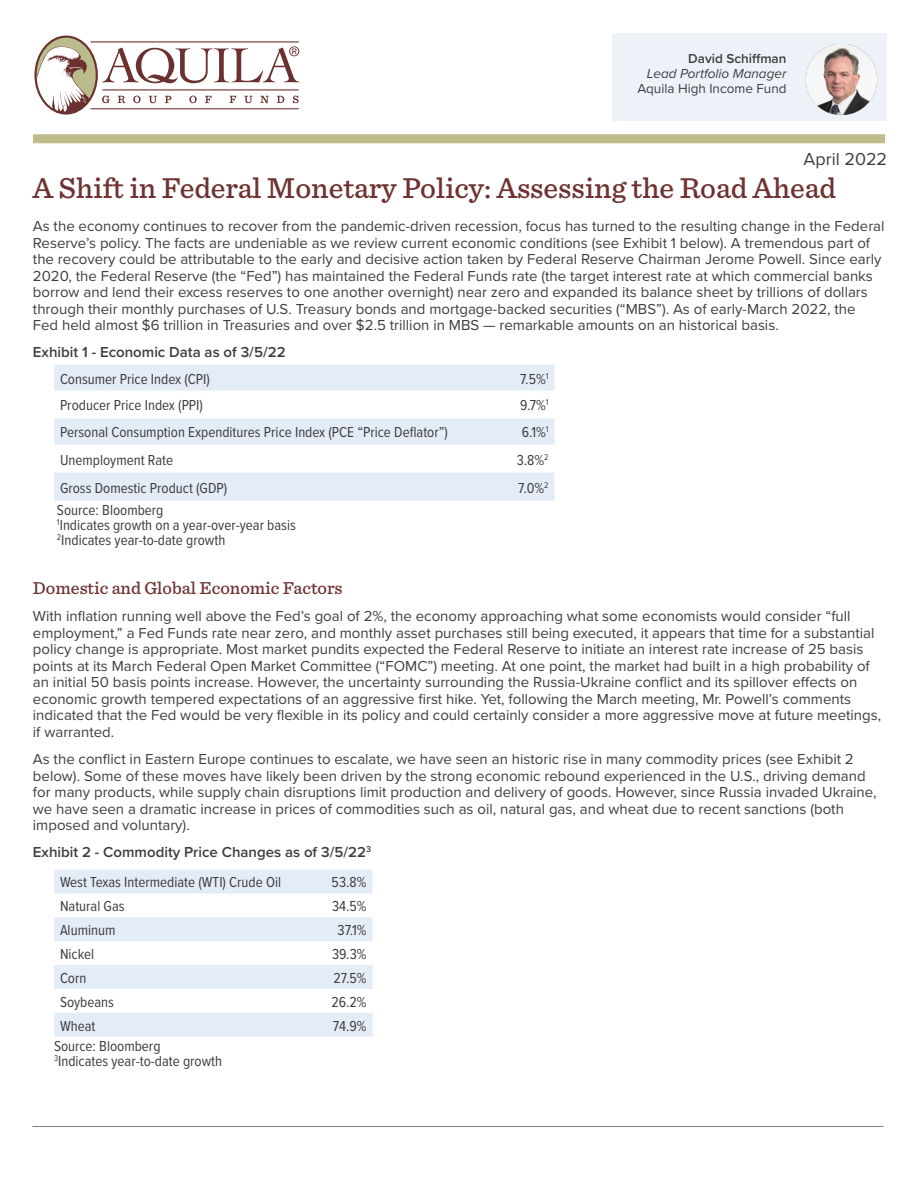
<style>
.page{position:relative;width:918px;height:1188px;background:#fff}
.page>*{position:absolute;margin:0;border:0;box-sizing:border-box;transform-origin:0 0}
.t1{font:500 30px "Sentinel";color:#6d3231}
.Text{font:500 18px "Sentinel";color:#6d3231}
.Text-2{font:18px "Proxima Nova";color:#3e3e3f}
.Text-3{font:15px/16.5px "Proxima Nova";color:#3e3e3f}
.Text-4{font:15px "Proxima Nova Cond";color:#3e3e3f}
.Text-5{font:600 15px "Proxima Nova";color:#3e3e3f}
.Text-6{font:italic 13.5px "Proxima Nova";color:#3e3e3f}
.Text-7{font:13.5px "Proxima Nova";color:#3e3e3f}
.Text-8{font:600 13.5px "Proxima Nova";color:#3e3e3f}
</style>
<div class="page">
<svg style="left:36px;top:37px;width:263px;height:77px"></svg>
<div style="left:33px;top:134px;width:852px;height:9px;background:#c0bb8b"></div>
<hr style="left:32px;top:1126px;width:851px;height:1px;background:#7c858c">
<div style="left:612px;top:33px;width:275px;height:88px;background:#edf2f9"></div>
<img style="left:805px;top:44px;width:73px;height:72px">
<svg style="left:54px;top:365px;width:501px;height:136px;fill:#e4ecf7"></svg>
<svg style="left:54px;top:870px;width:319px;height:167px;fill:#e4ecf7"></svg>
<p class="Text-8" style="left:688px;top:49px;width:100px">David Schiffman</p>
<p class="Text-6" style="left:647px;top:64px;width:141px">Lead Portfolio Manager</p>
<p class="Text-7" style="left:637px;top:79px;width:151px">Aquila High Income Fund</p>
<p class="Text-2" style="left:804px;top:145px;width:85px">April 2022</p>
<p class="t1" style="left:33px;top:165px;width:805px">A Shift in Federal Monetary Policy: Assessing the Road Ahead</p>
<p class="Text-3" style="left:33px;top:217px;width:853px">As the economy continues to recover from the pandemic-driven recession, focus has turned to the resulting change in the Federal Reserve’s policy. The facts are undeniable as we review current economic conditions (see Exhibit 1 below). A tremendous part of the recovery could be attributable to the early and decisive action taken by Federal Reserve Chairman Jerome Powell. Since early 2020, the Federal Reserve (the “Fed”) has maintained the Federal Funds rate (the target interest rate at which commercial banks borrow and lend their excess reserves to one another overnight) near zero and expanded its balance sheet by trillions of dollars through their monthly purchases of U.S. Treasury bonds and mortgage-backed securities (“MBS”). As of early-March 2022, the Fed held almost $6 trillion in Treasuries and over $2.5 trillion in MBS — remarkable amounts on an historical basis.</p>
<p class="Text-5" style="left:33px;top:341px;width:254px">Exhibit 1 - Economic Data as of 3/5/22</p>
<p class="Text-4" style="left:60px;top:367px;width:151px">Consumer Price Index (CPI)</p>
<p class="Text-4" style="left:520px;top:367px;width:30px">7.5%<sup>1</sup></p>
<p class="Text-4" style="left:60px;top:394px;width:145px">Producer Price Index (PPI)</p>
<p class="Text-4" style="left:520px;top:394px;width:30px">9.7%<sup>1</sup></p>
<p class="Text-4" style="left:60px;top:421px;width:390px">Personal Consumption Expenditures Price Index (PCE “Price Deflator”)</p>
<p class="Text-4" style="left:522px;top:421px;width:28px">6.1%<sup>1</sup></p>
<p class="Text-4" style="left:60px;top:448px;width:115px">Unemployment Rate</p>
<p class="Text-4" style="left:517px;top:448px;width:33px">3.8%<sup>2</sup></p>
<p class="Text-4" style="left:60px;top:477px;width:169px">Gross Domestic Product (GDP)</p>
<p class="Text-4" style="left:518px;top:477px;width:32px">7.0%<sup>2</sup></p>
<p class="Text-4" style="left:57px;top:499px;width:108px">Source: Bloomberg</p>
<p class="Text-4" style="left:57px;top:514px;width:240px"><sup>1</sup>Indicates growth on a year-over-year basis</p>
<p class="Text-4" style="left:57px;top:529px;width:170px"><sup>2</sup>Indicates year-to-date growth</p>
<p class="Text" style="left:33px;top:574px;width:311px">Domestic and Global Economic Factors</p>
<p class="Text-3" style="left:33px;top:607px;width:850px">With inflation running well above the Fed’s goal of 2%, the economy approaching what some economists would consider “full employment,” a Fed Funds rate near zero, and monthly asset purchases still being executed, it appears that time for a substantial policy change is appropriate. Most market pundits expected the Federal Reserve to initiate an interest rate increase of 25 basis points at its March Federal Open Market Committee (“FOMC”) meeting. At one point, the market had built in a high probability of an initial 50 basis points increase. However, the uncertainty surrounding the Russia-Ukraine conflict and its spillover effects on economic growth tempered expectations of an aggressive first hike. Yet, following the March meeting, Mr. Powell’s comments indicated that the Fed would be very flexible in its policy and could certainly consider a more aggressive move at future meetings, if warranted.</p>
<p class="Text-3" style="left:33px;top:750px;width:845px">As the conflict in Eastern Europe continues to escalate, we have seen an historic rise in many commodity prices (see Exhibit 2 below). Some of these moves have likely been driven by the strong economic rebound experienced in the U.S., driving demand for many products, while supply chain disruptions limit production and delivery of goods. However, since Russia invaded Ukraine, we have seen a dramatic increase in prices of commodities such as oil, natural gas, and wheat due to recent sanctions (both imposed and voluntary).</p>
<p class="Text-5" style="left:33px;top:841px;width:340px">Exhibit 2 - Commodity Price Changes as of 3/5/22<sup>3</sup></p>
<p class="Text-4" style="left:60px;top:871px;width:223px">West Texas Intermediate (WTI) Crude Oil</p>
<p class="Text-4" style="left:332px;top:871px;width:36px">53.8%</p>
<p class="Text-4" style="left:60px;top:895px;width:66px">Natural Gas</p>
<p class="Text-4" style="left:332px;top:895px;width:36px">34.5%</p>
<p class="Text-4" style="left:60px;top:919px;width:57px">Aluminum</p>
<p class="Text-4" style="left:338px;top:919px;width:30px">37.1%</p>
<p class="Text-4" style="left:60px;top:943px;width:36px">Nickel</p>
<p class="Text-4" style="left:332px;top:943px;width:36px">39.3%</p>
<p class="Text-4" style="left:60px;top:967px;width:28px">Corn</p>
<p class="Text-4" style="left:334px;top:967px;width:34px">27.5%</p>
<p class="Text-4" style="left:60px;top:991px;width:56px">Soybeans</p>
<p class="Text-4" style="left:331px;top:991px;width:37px">26.2%</p>
<p class="Text-4" style="left:60px;top:1015px;width:37px">Wheat</p>
<p class="Text-4" style="left:333px;top:1015px;width:35px">74.9%</p>
<p class="Text-4" style="left:54px;top:1035px;width:108px">Source: Bloomberg</p>
<p class="Text-4" style="left:54px;top:1050px;width:170px"><sup>3</sup>Indicates year-to-date growth</p>
</div>
